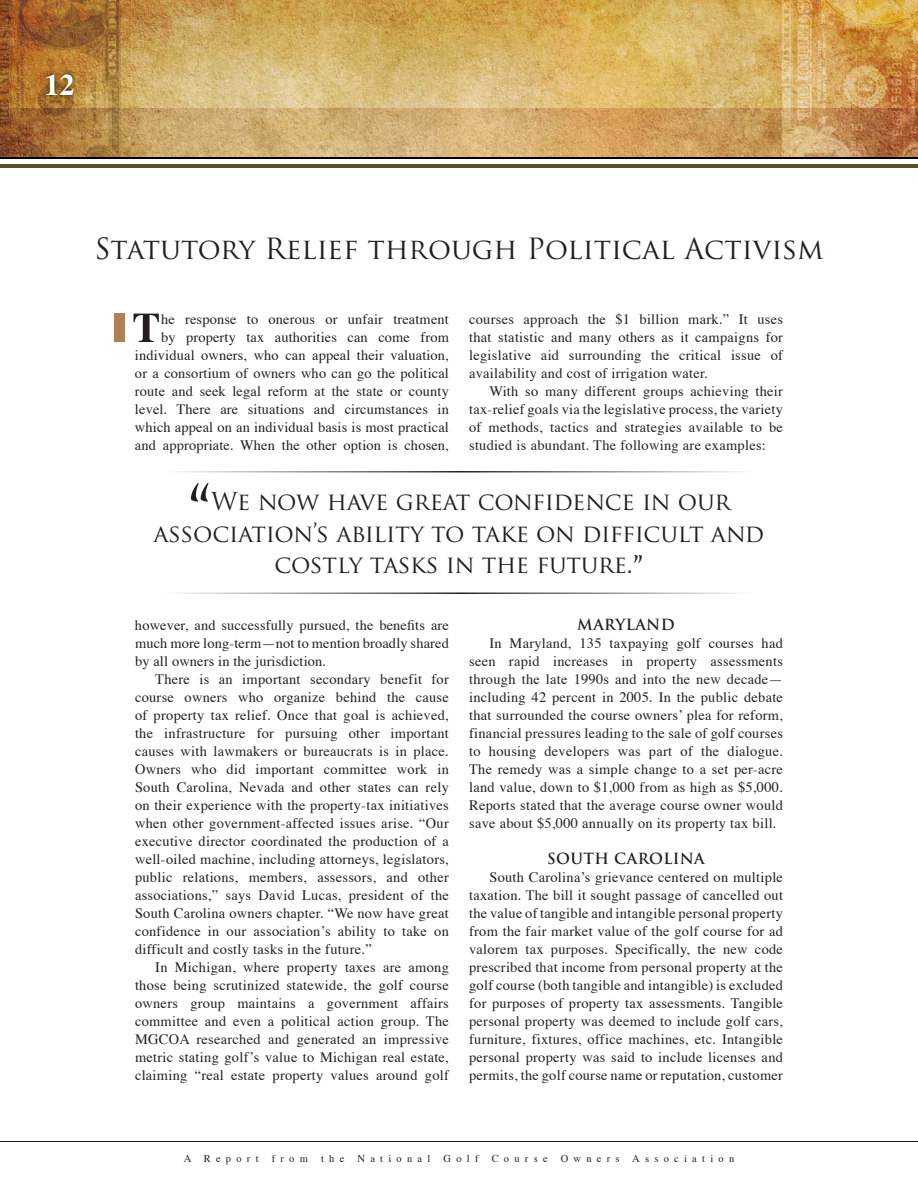
<style>
.page{position:relative;width:918px;height:1188px;background:#fff}
.page>*{position:absolute;margin:0;border:0;box-sizing:border-box;transform-origin:0 0}
.t1{font:75px "Trajan Pro";color:#231f20}
.t2{font:700 30px "Times";color:#fff}
.t3{font:28.5px "Trajan Pro";color:#231f20}
.t4{font:24px "Trajan Pro";letter-spacing:-.01em;color:#231f20}
.t5{font:700 15px "Trajan";letter-spacing:.02em;color:#231f20}
.t6{font:14.4px/18px "Times";letter-spacing:.01em;color:#231f20;text-align:justify}
.t7{font:10.5px "Times";letter-spacing:.5em;color:#231f20}
.s1{font-size:33px}
</style>
<div class="page">
<div style="left:115px;top:314px;width:10px;height:28px;background:#b08055"></div>
<svg style="left:134px;top:314px;width:25px;height:28px"></svg>
<img style="left:131px;top:108px;width:787px;height:50px">
<img style="left:1px;top:0;width:781px;height:26px">
<img style="left:131px;top:26px;width:651px;height:82px">
<img style="left:782px;top:0;width:136px;height:108px">
<img style="left:0;top:1px;width:1px;height:25px">
<img style="left:0;top:108px;width:87px;height:50px">
<img style="left:87px;top:108px;width:44px;height:50px">
<img style="left:0;top:26px;width:131px;height:82px">
<img style="left:41px;top:67px;width:39px;height:35px">
<hr style="left:0;top:165px;width:918px;height:3px;background:#595128">
<svg style="left:131px;top:158px;width:787px;height:1px"></svg>
<img style="left:0;top:158px;width:131px;height:1px">
<hr style="left:0;top:1141px;width:918px;height:1px;background:#231f20">
<h2 class="t2" style="left:44px;top:72px;width:31px">12</h2>
<h3 class="t3" style="left:94px;top:232px;width:731px">Statutory Relief through Political Activism</h3>
<p class="t6" style="left:135px;top:311px;width:315px;text-align:right">he response to onerous or unfair treatment<br>by property tax authorities can come from individual owners, who can appeal their valuation, or a consortium of owners who can go the political route and seek legal reform at the state or county level. There are situations and circumstances in which appeal on an individual basis is most practical and appropriate. When the other option is chosen,</p>
<p class="t6" style="left:469px;top:311px;width:315px">courses approach the $1 billion mark.” It uses that statistic and many others as it campaigns for legislative aid surrounding the critical issue of availability and cost of irrigation water.</p>
<p class="t6" style="left:469px;top:383px;width:315px;text-indent:20px">With so many different groups achieving their tax-relief goals via the legislative process, the variety of methods, tactics and strategies available to be studied is abundant. The following are examples:</p>
<h1 class="t1" style="left:187px;top:475px;width:26px">“</h1>
<h3 class="t4" style="left:211px;top:488px;width:521px">We now have great confidence in our</h3>
<h3 class="t4" style="left:154px;top:519px;width:612px">association’s ability to take on difficult and</h3>
<h3 class="t4" style="left:275px;top:551px;width:370px">costly tasks in the future.<span class="s1">”</span></h3>
<p class="t6" style="left:135px;top:617px;width:315px">however, and successfully pursued, the benefits are much more long-term—not to mention broadly shared by all owners in the jurisdiction.</p>
<p class="t6" style="left:135px;top:671px;width:315px;text-indent:20px">There is an important secondary benefit for course owners who organize behind the cause of property tax relief. Once that goal is achieved, the infrastructure for pursuing other important causes with lawmakers or bureaucrats is in place.<br>Owners who did important committee work in South Carolina, Nevada and other states can rely on their experience with the property-tax initiatives when other government-affected issues arise. “Our executive director coordinated the production of a well-oiled machine, including attorneys, legislators, public relations, members, assessors, and other associations,” says David Lucas, president of the South Carolina owners chapter. “We now have great confidence in our association’s ability to take on difficult and costly tasks in the future.”</p>
<p class="t6" style="left:135px;top:959px;width:315px;text-indent:20px">In Michigan, where property taxes are among those being scrutinized statewide, the golf course owners group maintains a government affairs committee and even a political action group. The MGCOA researched and generated an impressive metric stating golf’s value to Michigan real estate, claiming “real estate property values around golf</p>
<p class="t5" style="left:577px;top:616px;width:99px">MARYLAND</p>
<p class="t6" style="left:469px;top:635px;width:315px;text-indent:20px">In Maryland, 135 taxpaying golf courses had seen rapid increases in property assessments through the late 1990s and into the new decade— including 42 percent in 2005. In the public debate that surrounded the course owners’ plea for reform, financial pressures leading to the sale of golf courses to housing developers was part of the dialogue.<br>The remedy was a simple change to a set per-acre land value, down to $1,000 from as high as $5,000.<br>Reports stated that the average course owner would save about $5,000 annually on its property tax bill.</p>
<p class="t5" style="left:547px;top:850px;width:159px">SOUTH CAROLINA</p>
<p class="t6" style="left:469px;top:869px;width:315px;text-indent:20px">South Carolina’s grievance centered on multiple taxation. The bill it sought passage of cancelled out the value of tangible and intangible personal property from the fair market value of the golf course for ad valorem tax purposes. Specifically, the new code prescribed that income from personal property at the golf course (both tangible and intangible) is excluded for purposes of property tax assessments. Tangible personal property was deemed to include golf cars, furniture, fixtures, office machines, etc. Intangible personal property was said to include licenses and permits, the golf course name or reputation, customer</p>
<p class="t7" style="left:184px;top:1154px;width:126px">A Report from</p>
<p class="t7" style="left:321px;top:1154px;width:25px">the</p>
<p class="t7" style="left:358px;top:1154px;width:74px">National</p>
<p class="t7" style="left:444px;top:1154px;width:106px">Golf Course</p>
<p class="t7" style="left:561px;top:1154px;width:175px">Owners Association</p>
</div>
